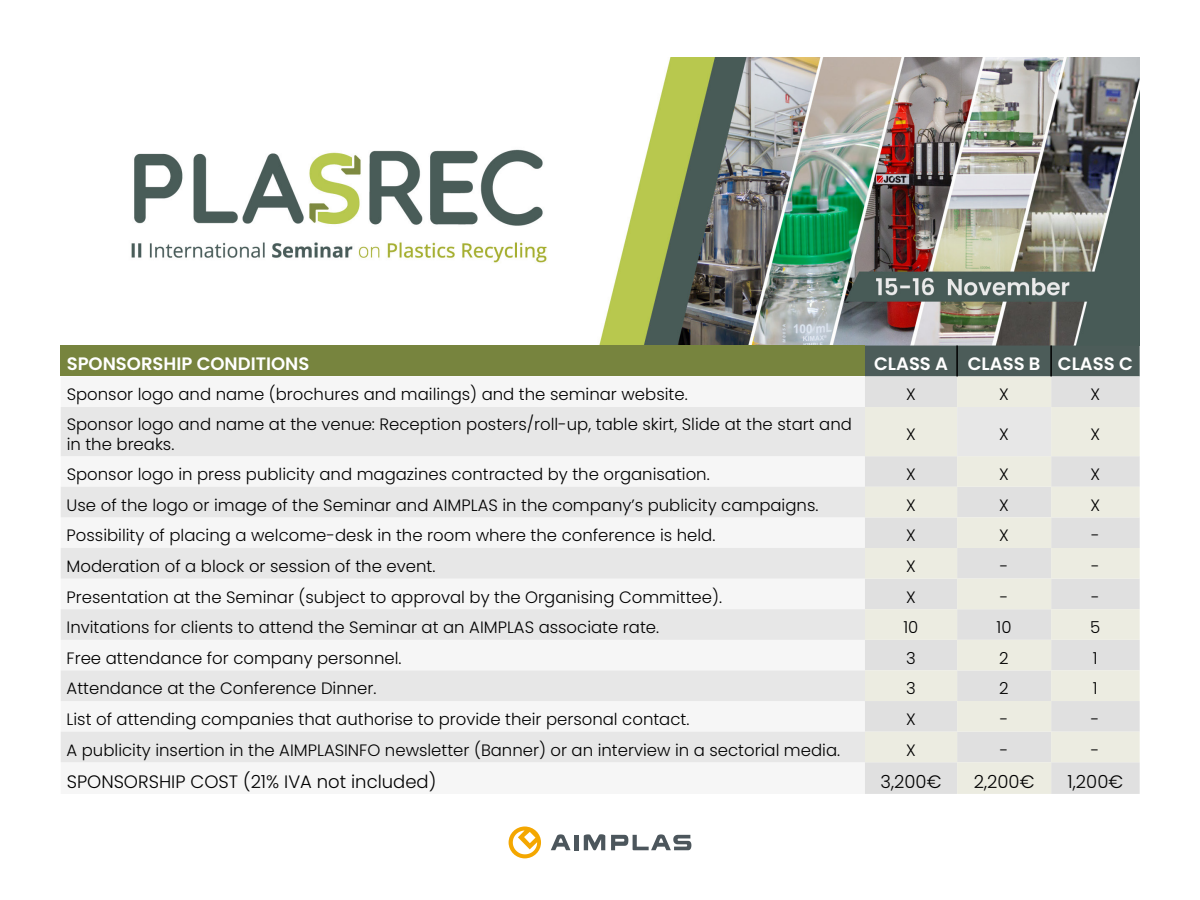
<style>
.page{position:relative;width:1200px;height:900px;background:#fff}
.page>*{position:absolute;margin:0;border:0;box-sizing:border-box;transform-origin:0 0}
.t1{font:300 18px "Poppins";color:#000}
.t2{font:600 18px "Poppins";color:#fff}
.t3{font:300 16.5px/19.8px "Poppins";color:#000}
</style>
<div class="page">
<img style="left:131px;top:57px;width:1008px;height:288px">
<div style="left:61px;top:346px;width:804px;height:30px;background:#77843e"></div>
<div style="left:865px;top:346px;width:275px;height:30px;background:#4c5c59"></div>
<div style="left:865px;top:376px;width:275px;height:418px;background:#e7e7e1"></div>
<svg style="left:61px;top:407px;width:990px;height:355px;fill:#e7e7e7"></svg>
<hr style="left:956px;top:346px;width:2px;height:30px;background:#000">
<hr style="left:1050px;top:346px;width:2px;height:30px;background:#000">
<svg style="left:509px;top:827px;width:32px;height:31px"></svg>
<hr style="left:574px;top:835px;width:4px;height:15px;background:#4c565c">
<svg style="left:584px;top:834px;width:21px;height:16px"></svg>
<svg style="left:611px;top:834px;width:80px;height:16px"></svg>
<svg style="left:551px;top:834px;width:20px;height:16px"></svg>
<p class="t2" style="left:67px;top:354px;width:244px">SPONSORSHIP CONDITIONS</p>
<p class="t2" style="left:874px;top:354px;width:260px">CLASS A CLASS B CLASS C</p>
<p class="t3" style="left:67px;top:385px;width:622px">Sponsor logo and name (brochures and mailings) and the seminar website.</p>
<p class="t3" style="left:906px;top:385px;width:11px">X</p>
<p class="t3" style="left:999px;top:385px;width:11px">X</p>
<p class="t3" style="left:1091px;top:385px;width:11px">X</p>
<p class="t3" style="left:67px;top:415px;width:787px">Sponsor logo and name at the venue: Reception posters/roll-up, table skirt, Slide at the start and in the breaks.</p>
<p class="t3" style="left:906px;top:425px;width:11px">X</p>
<p class="t3" style="left:999px;top:425px;width:11px">X</p>
<p class="t3" style="left:1091px;top:425px;width:11px">X</p>
<p class="t3" style="left:67px;top:465px;width:645px">Sponsor logo in press publicity and magazines contracted by the organisation.</p>
<p class="t3" style="left:906px;top:465px;width:11px">X</p>
<p class="t3" style="left:999px;top:465px;width:11px">X</p>
<p class="t3" style="left:1091px;top:465px;width:11px">X</p>
<p class="t3" style="left:67px;top:495px;width:753px">Use of the logo or image of the Seminar and AIMPLAS in the company’s publicity campaigns.</p>
<p class="t3" style="left:906px;top:495px;width:11px">X</p>
<p class="t3" style="left:999px;top:495px;width:11px">X</p>
<p class="t3" style="left:1091px;top:495px;width:11px">X</p>
<p class="t3" style="left:67px;top:526px;width:650px">Possibility of placing a welcome-desk in the room where the conference is held.</p>
<p class="t3" style="left:906px;top:526px;width:11px">X</p>
<p class="t3" style="left:999px;top:526px;width:11px">X</p>
<p class="t3" style="left:1091px;top:526px;width:10px">-</p>
<p class="t3" style="left:67px;top:556px;width:370px">Moderation of a block or session of the event.</p>
<p class="t3" style="left:906px;top:556px;width:11px">X</p>
<p class="t3" style="left:1000px;top:556px;width:10px">-</p>
<p class="t3" style="left:1091px;top:556px;width:10px">-</p>
<p class="t3" style="left:67px;top:587px;width:657px">Presentation at the Seminar (subject to approval by the Organising Committee).</p>
<p class="t3" style="left:906px;top:587px;width:11px">X</p>
<p class="t3" style="left:1000px;top:587px;width:10px">-</p>
<p class="t3" style="left:1091px;top:587px;width:10px">-</p>
<p class="t3" style="left:67px;top:618px;width:594px">Invitations for clients to attend the Seminar at an AIMPLAS associate rate.</p>
<p class="t3" style="left:903px;top:618px;width:16px">10</p>
<p class="t3" style="left:997px;top:618px;width:16px">10</p>
<p class="t3" style="left:1090px;top:618px;width:12px">5</p>
<p class="t3" style="left:67px;top:648px;width:336px">Free attendance for company personnel.</p>
<p class="t3" style="left:906px;top:648px;width:11px">3</p>
<p class="t3" style="left:999px;top:648px;width:11px">2</p>
<p class="t3" style="left:1093px;top:648px;width:6px">1</p>
<p class="t3" style="left:67px;top:679px;width:311px">Attendance at the Conference Dinner.</p>
<p class="t3" style="left:906px;top:679px;width:11px">3</p>
<p class="t3" style="left:999px;top:679px;width:11px">2</p>
<p class="t3" style="left:1093px;top:679px;width:6px">1</p>
<p class="t3" style="left:67px;top:709px;width:624px">List of attending companies that authorise to provide their personal contact.</p>
<p class="t3" style="left:906px;top:709px;width:11px">X</p>
<p class="t3" style="left:1000px;top:709px;width:10px">-</p>
<p class="t3" style="left:1091px;top:709px;width:10px">-</p>
<p class="t3" style="left:67px;top:740px;width:775px">A publicity insertion in the AIMPLASINFO newsletter (Banner) or an interview in a sectorial media.</p>
<p class="t3" style="left:906px;top:740px;width:11px">X</p>
<p class="t3" style="left:1000px;top:740px;width:10px">-</p>
<p class="t3" style="left:1091px;top:740px;width:10px">-</p>
<p class="t1" style="left:67px;top:771px;width:371px">SPONSORSHIP COST (21% IVA not included)</p>
<p class="t1" style="left:881px;top:771px;width:62px">3,200€</p>
<p class="t1" style="left:974px;top:771px;width:62px">2,200€</p>
<p class="t1" style="left:1068px;top:771px;width:57px">1,200€</p>
</div>
